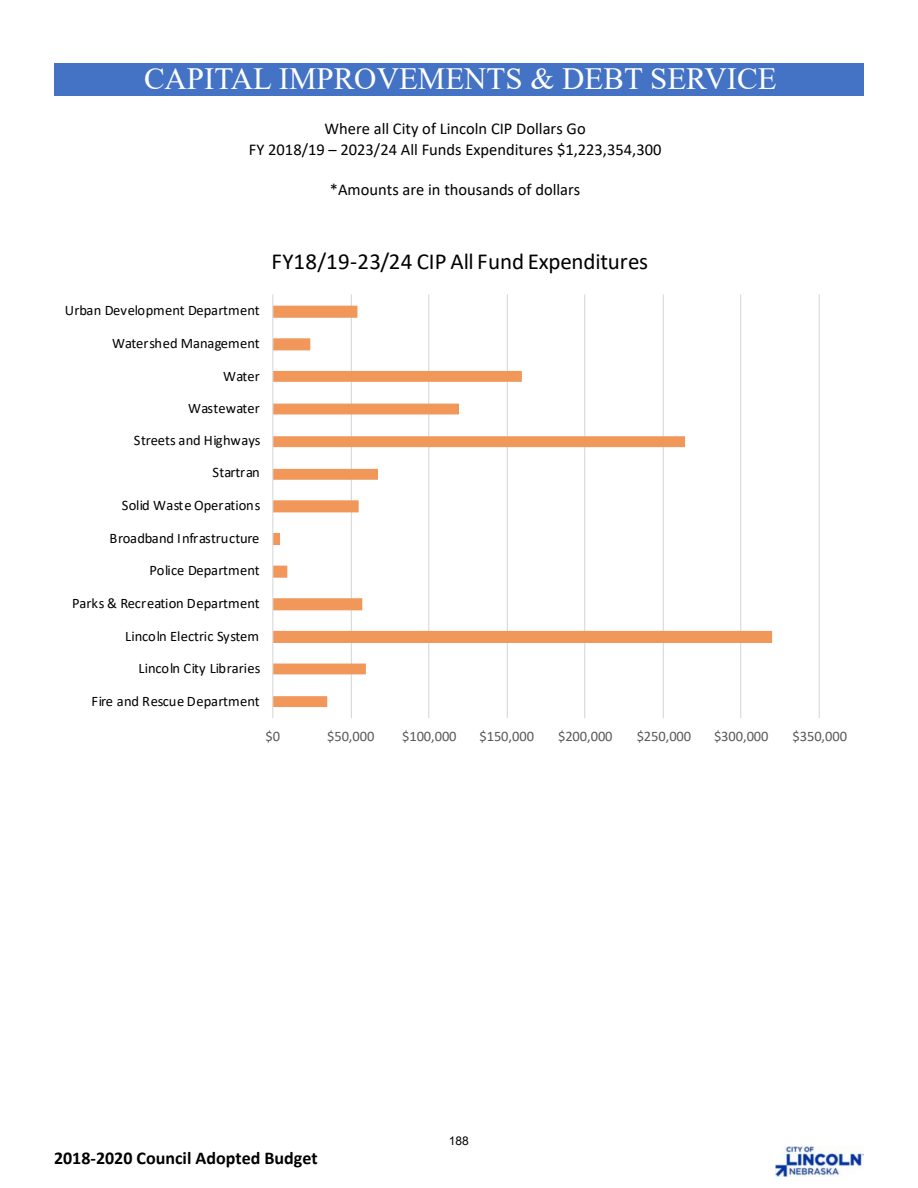
<style>
.page{position:relative;width:918px;height:1188px;background:#fff}
.page>*{position:absolute;margin:0;border:0;box-sizing:border-box;transform-origin:0 0}
.t1{font:30.9px "Times New Roman";color:#fff}
.t2{font:22.95px "Calibri";color:#000}
.t3{font:700 18px "Calibri";color:#000}
.t4{font:16.5px/20.1px "Calibri";color:#000;text-align:center}
.t5{font:14.55px "Calibri";color:#000}
.t6{font:14.55px "Calibri";letter-spacing:-.005em;color:#595959}
.t7{font:12px "Arial";color:#000}
</style>
<div class="page">
<div style="left:54px;top:63px;width:810px;height:33px;background:#4472c4"></div>
<img style="left:775px;top:1146px;width:89px;height:30px">
<hr style="left:351px;top:295px;width:1px;height:423px;background:#d9d9d9">
<hr style="left:428px;top:295px;width:1px;height:423px;background:#d9d9d9">
<hr style="left:507px;top:295px;width:1px;height:423px;background:#d9d9d9">
<hr style="left:584px;top:295px;width:1px;height:423px;background:#d9d9d9">
<hr style="left:663px;top:295px;width:1px;height:423px;background:#d9d9d9">
<hr style="left:740px;top:295px;width:1px;height:423px;background:#d9d9d9">
<hr style="left:819px;top:295px;width:1px;height:423px;background:#d9d9d9">
<svg style="left:273px;top:306px;width:499px;height:401px"></svg>
<hr style="left:272px;top:295px;width:1px;height:423px;background:#d9d9d9">
<h1 class="t1" style="left:144px;top:68px;width:634px">CAPITAL IMPROVEMENTS &amp; DEBT SERVICE</h1>
<p class="t4" style="left:249px;top:120px;width:414px">Where all City of Lincoln CIP Dollars Go<br>FY 2018/19 – 2023/24 All Funds Expenditures $1,223,354,300</p>
<p class="t4" style="left:330px;top:181px;width:252px">*Amounts are in thousands of dollars</p>
<p class="t5" style="left:65px;top:304px;width:196px">Urban Development Department</p>
<p class="t5" style="left:112px;top:337px;width:149px">Watershed Management</p>
<p class="t5" style="left:223px;top:370px;width:38px">Water</p>
<p class="t5" style="left:188px;top:402px;width:73px">Wastewater</p>
<p class="t5" style="left:134px;top:434px;width:128px">Streets and Highways</p>
<p class="t5" style="left:212px;top:466px;width:49px">Startran</p>
<p class="t5" style="left:122px;top:499px;width:140px">Solid Waste Operations</p>
<p class="t5" style="left:110px;top:532px;width:151px">Broadband Infrastructure</p>
<p class="t5" style="left:150px;top:564px;width:112px">Police Department</p>
<p class="t5" style="left:72px;top:597px;width:189px">Parks &amp; Recreation Department</p>
<p class="t5" style="left:125px;top:630px;width:135px">Lincoln Electric System</p>
<p class="t5" style="left:139px;top:662px;width:123px">Lincoln City Libraries</p>
<p class="t5" style="left:91px;top:695px;width:170px">Fire and Rescue Department</p>
<h2 class="t2" style="left:272px;top:252px;width:378px">FY18/19-23/24 CIP All Fund Expenditures</h2>
<p class="t6" style="left:266px;top:730px;width:16px">$0</p>
<p class="t6" style="left:327px;top:730px;width:49px">$50,000</p>
<p class="t6" style="left:402px;top:730px;width:56px">$100,000</p>
<p class="t6" style="left:480px;top:730px;width:56px">$150,000</p>
<p class="t6" style="left:558px;top:730px;width:56px">$200,000</p>
<p class="t6" style="left:637px;top:730px;width:56px">$250,000</p>
<p class="t6" style="left:714px;top:730px;width:56px">$300,000</p>
<p class="t6" style="left:793px;top:730px;width:56px">$350,000</p>
<p class="t3" style="left:54px;top:1151px;width:265px">2018-2020 Council Adopted Budget</p>
<p class="t7" style="left:449px;top:1132px;width:22px">188</p>
</div>
